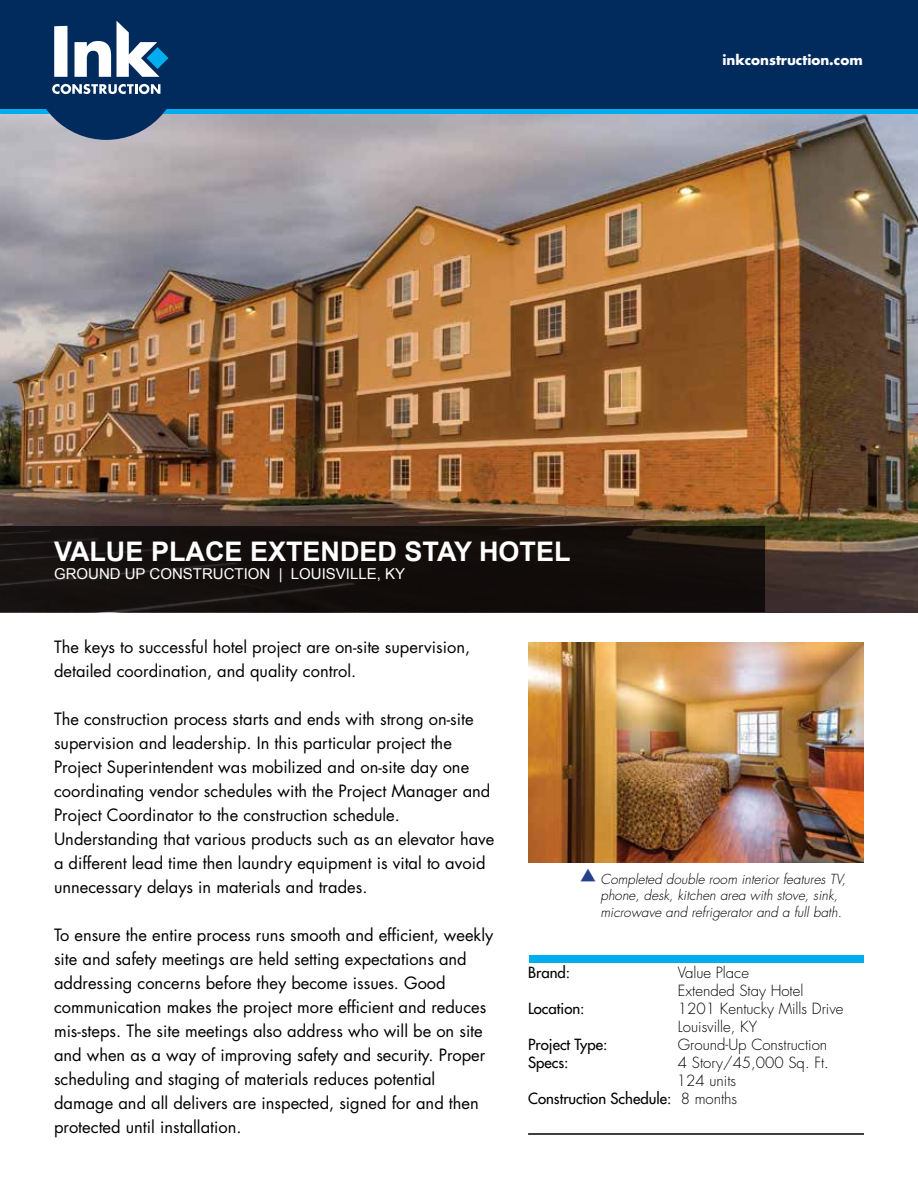
<style>
.page{position:relative;width:918px;height:1188px;background:#fff}
.page>*{position:absolute;margin:0;border:0;box-sizing:border-box;transform-origin:0 0}
.t1{font:700 27px "Arial";color:#fff}
.t2{font:16.5px/24px "Futura";color:#000}
.t3{font:300 15px/18px "Futura";color:#000}
.t4{font:15px "Futura";color:#000}
.t5{font:15px "Arial";color:#fff}
.t6{font:italic 300 13.5px/16.2px "Futura";color:#000}
.t7{font:700 13.5px "Futura";color:#fff}
.s1{font-weight:300}
</style>
<div class="page">
<img style="left:0;top:114px;width:918px;height:498px">
<div style="left:0;top:0;width:918px;height:112px;background:#002b5c"></div>
<div style="left:0;top:109px;width:918px;height:5px;background:#00aeef"></div>
<svg style="left:32px;top:20px;width:148px;height:120px"></svg>
<div style="left:529px;top:956px;width:334px;height:7px;background:#00aeef"></div>
<hr style="left:528px;top:1133px;width:336px;height:2px;background:#000">
<div style="left:0;top:526px;width:765px;height:86px;background:#130e0c"></div>
<img style="left:529px;top:642px;width:335px;height:221px">
<p class="t7" style="left:723px;top:50px;width:142px">inkconstruction.com</p>
<h1 class="t1" style="left:54px;top:534px;width:518px">VALUE PLACE EXTENDED STAY HOTEL</h1>
<p class="t5" style="left:54px;top:564px;width:353px">GROUND UP CONSTRUCTION | LOUISVILLE, KY</p>
<p class="t2" style="left:54px;top:635px;width:418px">The keys to successful hotel project are on-site supervision, detailed coordination, and quality control.</p>
<p class="t2" style="left:54px;top:707px;width:442px">The construction process starts and ends with strong on-site supervision and leadership. In this particular project the Project Superintendent was mobilized and on-site day one coordinating vendor schedules with the Project Manager and Project Coordinator to the construction schedule.<br>Understanding that various products such as an elevator have a different lead time then laundry equipment is vital to avoid unnecessary delays in materials and trades.</p>
<p class="t2" style="left:54px;top:923px;width:441px">To ensure the entire process runs smooth and efficient, weekly site and safety meetings are held setting expectations and addressing concerns before they become issues. Good communication makes the project more efficient and reduces mis-steps. The site meetings also address who will be on site and when as a way of improving safety and security. Proper scheduling and staging of materials reduces potential damage and all delivers are inspected, signed for and then protected until installation.</p>
<p class="t6" style="left:600px;top:871px;width:247px">Completed double room interior features TV, phone, desk, kitchen area with stove, sink, microwave and refrigerator and a full bath.</p>
<p class="t4" style="left:528px;top:963px;width:44px">Brand:</p>
<p class="t3" style="left:678px;top:964px;width:127px">Value Place<br>Extended Stay Hotel</p>
<p class="t4" style="left:528px;top:999px;width:58px">Location:</p>
<p class="t3" style="left:678px;top:1000px;width:167px">1201 Kentucky Mills Drive<br>Louisville, KY</p>
<p class="t4" style="left:528px;top:1035px;width:81px">Project Type:</p>
<p class="t3" style="left:678px;top:1036px;width:151px">Ground-Up Construction</p>
<p class="t4" style="left:528px;top:1053px;width:42px">Specs:</p>
<p class="t3" style="left:678px;top:1054px;width:152px">4 Story/45,000 Sq. Ft.</p>
<p class="t3" style="left:677px;top:1072px;width:61px">124 units</p>
<p class="t4" style="left:528px;top:1089px;width:211px">Construction Schedule: <span class="s1">8 months</span></p>
</div>
